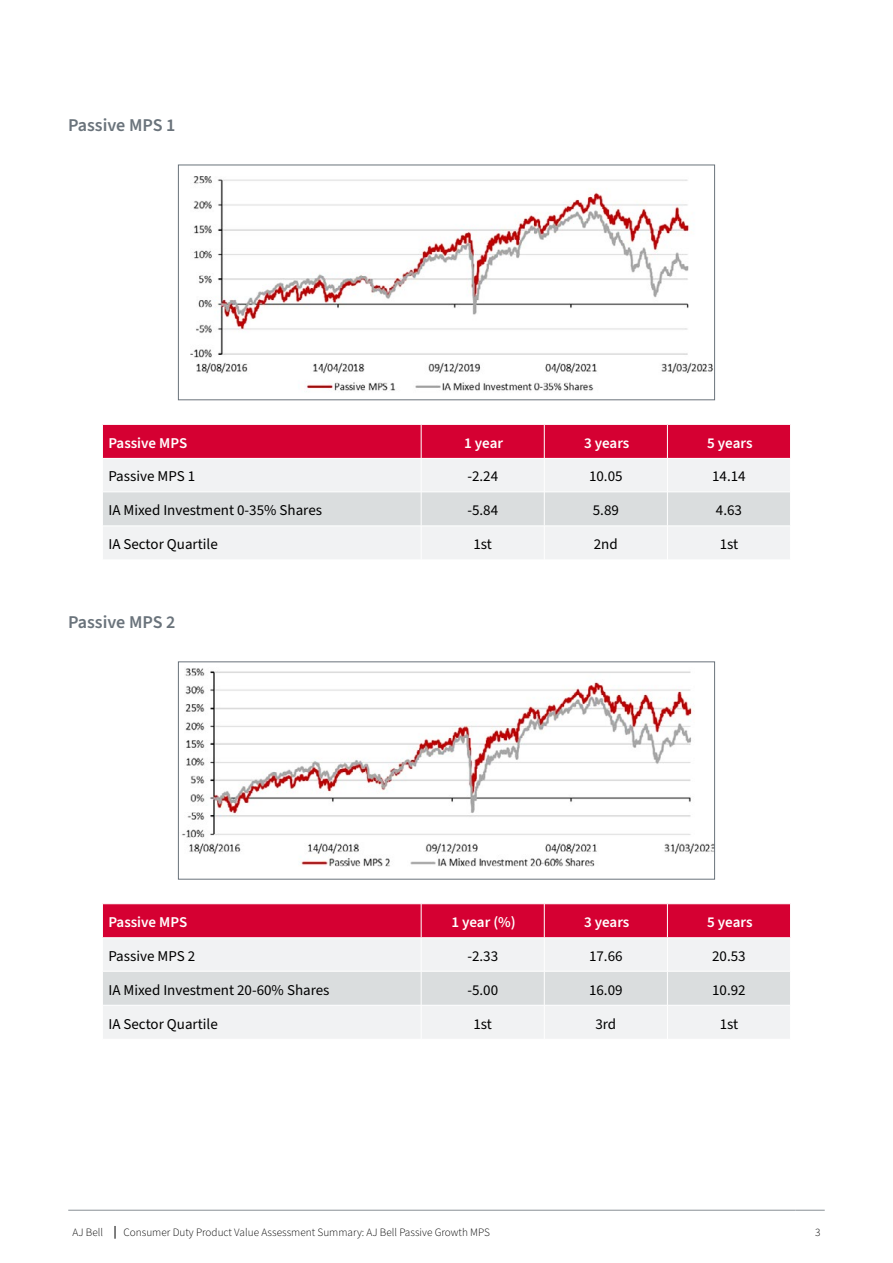
<style>
.page{position:relative;width:893px;height:1263px;background:#fff}
.page>*{position:absolute;margin:0;border:0;box-sizing:border-box;transform-origin:0 0}
.t1{font:600 18px "Source Sans Pro";color:#6a737b}
.t2{font:15px "Source Sans Pro";color:#000}
.t3{font:600 15px "Source Sans Pro";letter-spacing:-.005em;color:#fff}
.t4{font:300 11.25px "Source Sans Pro";color:#000}
</style>
<div class="page">
<svg style="left:115px;top:1226px;width:1px;height:13px"></svg>
<hr style="left:68px;top:1210px;width:47px;height:1px;background:#888f95">
<hr style="left:115px;top:1210px;width:680px;height:1px;background:#888f95">
<hr style="left:795px;top:1210px;width:30px;height:1px;background:#888f95">
<img style="left:190px;top:176px;width:523px;height:216px">
<div style="left:178px;top:165px;width:537px;height:235px;border:1px solid #6a737b"></div>
<div style="left:103px;top:425px;width:687px;height:33px;background:#d50032"></div>
<div style="left:103px;top:459px;width:687px;height:100px;background:#f1f2f3"></div>
<div style="left:103px;top:493px;width:687px;height:33px;background:#daddde"></div>
<hr style="left:421px;top:425px;width:1px;height:33px;background:#fff">
<hr style="left:544px;top:425px;width:1px;height:33px;background:#fff">
<hr style="left:667px;top:425px;width:1px;height:33px;background:#fff">
<hr style="left:421px;top:459px;width:1px;height:33px;background:#fff">
<hr style="left:544px;top:459px;width:1px;height:33px;background:#fff">
<hr style="left:667px;top:459px;width:1px;height:33px;background:#fff">
<hr style="left:102px;top:492px;width:319px;height:1px;background:#fff">
<hr style="left:421px;top:492px;width:123px;height:1px;background:#fff">
<hr style="left:421px;top:492px;width:1px;height:34px;background:#fff">
<hr style="left:544px;top:492px;width:123px;height:1px;background:#fff">
<hr style="left:544px;top:492px;width:1px;height:34px;background:#fff">
<hr style="left:667px;top:492px;width:124px;height:1px;background:#fff">
<hr style="left:667px;top:492px;width:1px;height:34px;background:#fff">
<hr style="left:102px;top:526px;width:319px;height:1px;background:#fff">
<hr style="left:421px;top:526px;width:123px;height:1px;background:#fff">
<hr style="left:421px;top:526px;width:1px;height:34px;background:#fff">
<hr style="left:544px;top:526px;width:123px;height:1px;background:#fff">
<hr style="left:544px;top:526px;width:1px;height:34px;background:#fff">
<hr style="left:667px;top:526px;width:124px;height:1px;background:#fff">
<hr style="left:667px;top:526px;width:1px;height:34px;background:#fff">
<img style="left:182px;top:668px;width:531px;height:199px">
<div style="left:178px;top:661px;width:537px;height:218px;border:1px solid #6a737b"></div>
<div style="left:103px;top:904px;width:687px;height:33px;background:#d50032"></div>
<div style="left:103px;top:938px;width:687px;height:101px;background:#f1f2f3"></div>
<div style="left:103px;top:972px;width:687px;height:33px;background:#daddde"></div>
<hr style="left:421px;top:904px;width:1px;height:33px;background:#fff">
<hr style="left:544px;top:904px;width:1px;height:33px;background:#fff">
<hr style="left:667px;top:904px;width:1px;height:33px;background:#fff">
<hr style="left:421px;top:938px;width:1px;height:33px;background:#fff">
<hr style="left:544px;top:938px;width:1px;height:33px;background:#fff">
<hr style="left:667px;top:938px;width:1px;height:33px;background:#fff">
<hr style="left:102px;top:971px;width:319px;height:1px;background:#fff">
<hr style="left:421px;top:971px;width:123px;height:1px;background:#fff">
<hr style="left:421px;top:971px;width:1px;height:34px;background:#fff">
<hr style="left:544px;top:971px;width:123px;height:1px;background:#fff">
<hr style="left:544px;top:971px;width:1px;height:34px;background:#fff">
<hr style="left:667px;top:971px;width:124px;height:1px;background:#fff">
<hr style="left:667px;top:971px;width:1px;height:34px;background:#fff">
<hr style="left:102px;top:1005px;width:319px;height:1px;background:#fff">
<hr style="left:421px;top:1005px;width:123px;height:1px;background:#fff">
<hr style="left:421px;top:1005px;width:1px;height:34px;background:#fff">
<hr style="left:544px;top:1005px;width:123px;height:1px;background:#fff">
<hr style="left:544px;top:1005px;width:1px;height:34px;background:#fff">
<hr style="left:667px;top:1005px;width:124px;height:1px;background:#fff">
<hr style="left:667px;top:1005px;width:1px;height:34px;background:#fff">
<p class="t1" style="left:68px;top:113px;width:109px">Passive MPS 1</p>
<p class="t3" style="left:108px;top:433px;width:80px">Passive MPS</p>
<p class="t3" style="left:464px;top:433px;width:40px">1 year</p>
<p class="t3" style="left:584px;top:433px;width:47px">3 years</p>
<p class="t3" style="left:707px;top:433px;width:47px">5 years</p>
<p class="t2" style="left:108px;top:466px;width:88px">Passive MPS 1</p>
<p class="t2" style="left:467px;top:466px;width:32px">-2.24</p>
<p class="t2" style="left:589px;top:466px;width:35px">10.05</p>
<p class="t2" style="left:712px;top:466px;width:35px">14.14</p>
<p class="t2" style="left:108px;top:500px;width:215px">IA Mixed Investment 0-35% Shares</p>
<p class="t2" style="left:467px;top:500px;width:32px">-5.84</p>
<p class="t2" style="left:593px;top:500px;width:28px">5.89</p>
<p class="t2" style="left:716px;top:500px;width:28px">4.63</p>
<p class="t2" style="left:108px;top:534px;width:111px">IA Sector Quartile</p>
<p class="t2" style="left:473px;top:534px;width:20px">1st</p>
<p class="t2" style="left:594px;top:534px;width:25px">2nd</p>
<p class="t2" style="left:720px;top:534px;width:20px">1st</p>
<p class="t1" style="left:68px;top:610px;width:109px">Passive MPS 2</p>
<p class="t3" style="left:108px;top:912px;width:80px">Passive MPS</p>
<p class="t3" style="left:451px;top:912px;width:66px">1 year (%)</p>
<p class="t3" style="left:584px;top:912px;width:47px">3 years</p>
<p class="t3" style="left:707px;top:912px;width:47px">5 years</p>
<p class="t2" style="left:108px;top:946px;width:88px">Passive MPS 2</p>
<p class="t2" style="left:467px;top:946px;width:32px">-2.33</p>
<p class="t2" style="left:589px;top:946px;width:35px">17.66</p>
<p class="t2" style="left:712px;top:946px;width:35px">20.53</p>
<p class="t2" style="left:108px;top:980px;width:223px">IA Mixed Investment 20-60% Shares</p>
<p class="t2" style="left:467px;top:980px;width:32px">-5.00</p>
<p class="t2" style="left:589px;top:980px;width:35px">16.09</p>
<p class="t2" style="left:712px;top:980px;width:35px">10.92</p>
<p class="t2" style="left:108px;top:1014px;width:111px">IA Sector Quartile</p>
<p class="t2" style="left:473px;top:1014px;width:20px">1st</p>
<p class="t2" style="left:595px;top:1014px;width:22px">3rd</p>
<p class="t2" style="left:720px;top:1014px;width:20px">1st</p>
<p class="t4" style="left:72px;top:1225px;width:32px">AJ Bell</p>
<p class="t4" style="left:124px;top:1225px;width:368px">Consumer Duty Product Value Assessment Summary: AJ Bell Passive Growth MPS</p>
<p class="t4" style="left:815px;top:1225px;width:7px">3</p>
</div>
